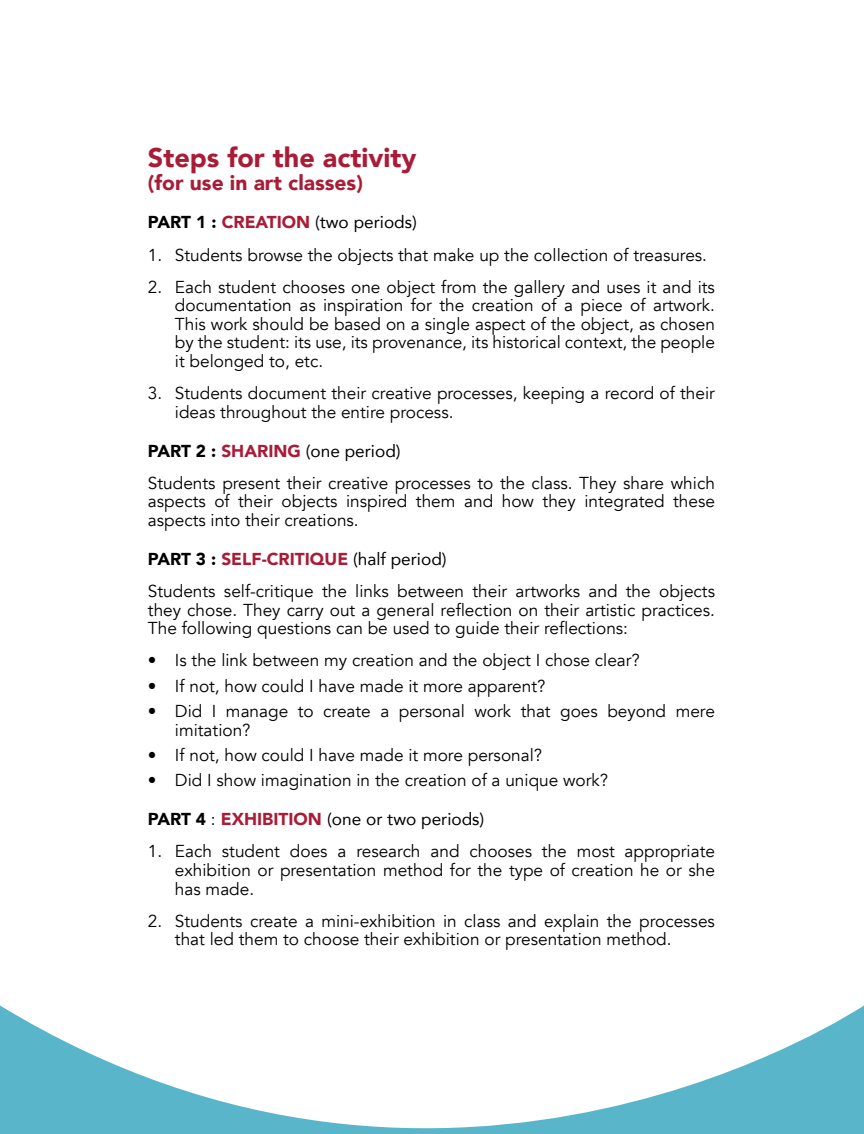
<style>
.page{position:relative;width:864px;height:1134px;background:#fff}
.page>*{position:absolute;margin:0;border:0;box-sizing:border-box;transform-origin:0 0}
.Titre{font:900 27px "Avenir";color:#a81c37}
.Titre-2{font:900 21px "Avenir";color:#a81c37}
.t1{font:17.25px/18.6px "Avenir";color:#000;text-align:justify}
.t2{font:17.25px "Avenir";color:#000}
.t3{font:900 17.25px "Avenir";color:#a81c37}
.s1{font-weight:900}
.s2{font-weight:900;color:#a81c37}
.s3{color:#000}
.s4{font-weight:400;color:#000}
.s5{font-style:inherit}
</style>
<div class="page">
<svg style="left:0;top:1005px;width:864px;height:129px"></svg>
<p class="Titre" style="left:148px;top:134px;width:270px">Steps for the activity</p>
<p class="Titre-2" style="left:148px;top:164px;width:216px">(for use in art classes)</p>
<p class="t2" style="left:148px;top:209px;width:271px"><span class="s1">PART 1 :</span> <span class="s2">CREATION</span> (two periods)</p>
<p class="t1" style="left:148px;top:246px;width:561px">1. Students browse the objects that make up the collection of treasures.</p>
<p class="t1" style="left:175px;top:278px;width:542px;text-indent:-27px">2. Each student chooses one object from the gallery and uses it and its documentation as inspiration for the creation of a piece of artwork.<br>This work should be based on a single aspect of the object, as chosen by the student: its use, its provenance, its historical context, the people it belonged to, etc.</p>
<p class="t1" style="left:175px;top:384px;width:542px;text-indent:-27px">3. Students document their creative processes, keeping a record of their ideas throughout the entire process.</p>
<p class="t2" style="left:148px;top:437px;width:254px"><span class="s1">PART 2 :</span> <span class="s2">SHARING</span> (one period)</p>
<p class="t1" style="left:148px;top:474px;width:569px">Students present their creative processes to the class. They share which aspects of their objects inspired them and how they integrated these aspects into their creations.</p>
<p class="t3" style="left:148px;top:544px;width:300px"><span class="s3">PART 3 :</span> SELF-CRITIQUE <span class="s4">(half period)</span></p>
<p class="t1" style="left:148px;top:582px;width:569px">Students self-critique the links between their artworks and the objects they chose. They carry out a general reflection on their artistic practices.<br>The following questions can be used to guide their reflections:</p>
<p class="t1" style="left:148px;top:651px;width:494px">• Is the link between my creation and the object I chose clear?</p>
<p class="t1" style="left:148px;top:677px;width:399px">• If not, how could I have made it more apparent?</p>
<p class="t1" style="left:175px;top:702px;width:542px;text-indent:-27px">• Did I manage to create a personal work that goes beyond mere imitation?</p>
<p class="t1" style="left:148px;top:746px;width:396px">• If not, how could I have made it more personal?</p>
<p class="t1" style="left:148px;top:772px;width:462px">• Did I show imagination in the creation of a unique work?</p>
<p class="t2" style="left:148px;top:805px;width:338px"><span class="s1">PART 4</span> <span class="s5">:</span> <span class="s2">EXHIBITION</span> (one or two periods)</p>
<p class="t1" style="left:175px;top:843px;width:542px;text-indent:-27px">1. Each student does a research and chooses the most appropriate exhibition or presentation method for the type of creation he or she has made.</p>
<p class="t1" style="left:175px;top:912px;width:541px;text-indent:-27px">2. Students create a mini-exhibition in class and explain the processes that led them to choose their exhibition or presentation method.</p>
</div>
